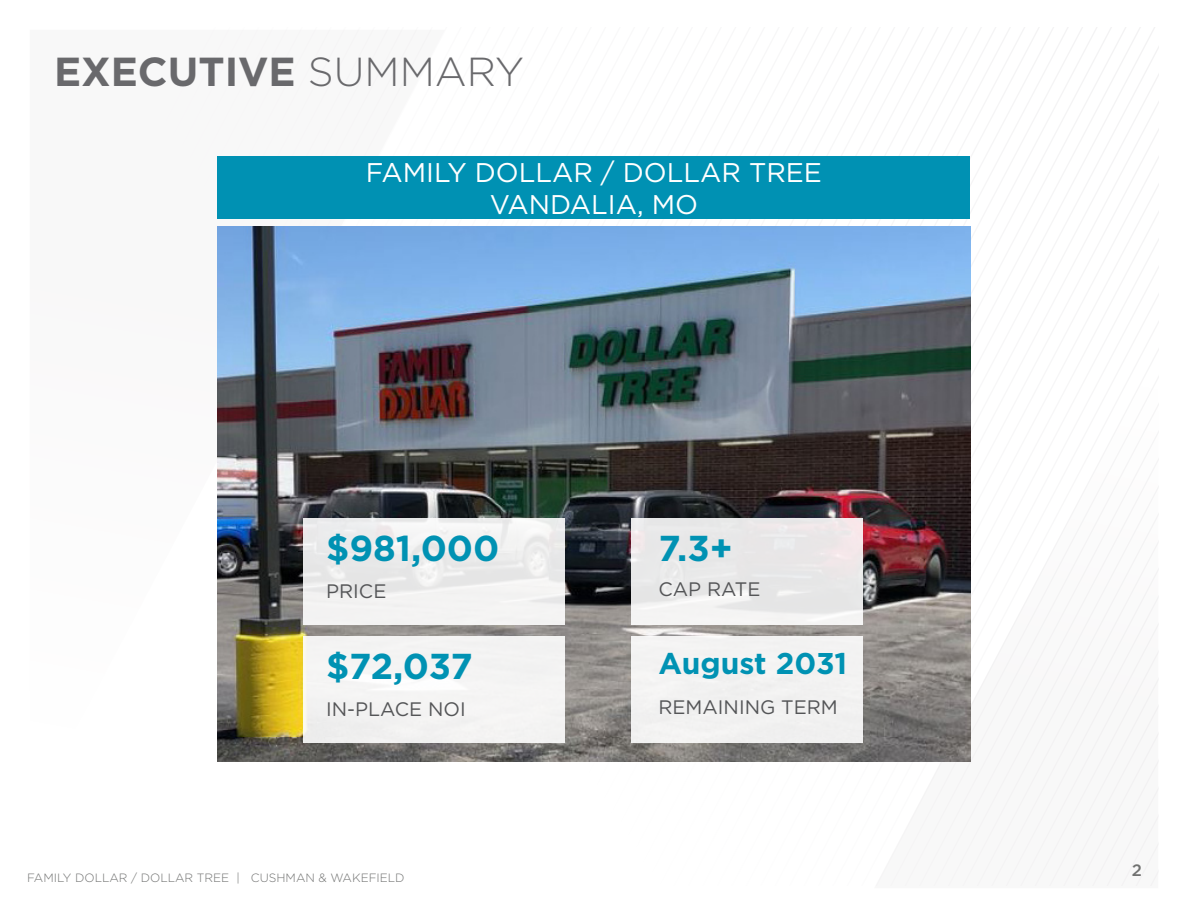
<style>
.page{position:relative;width:1188px;height:918px;background:#fff}
.page>*{position:absolute;margin:0;border:0;box-sizing:border-box;transform-origin:0 0}
.t1{font:700 40.5px "Gotham";color:#69696c}
.t2{font:700 36px "Gotham";color:#0092b3}
.t3{font:700 30px "Gotham";color:#0092b3}
.t4{font:27px "Gotham";color:#fff}
.t5{font:19.5px "Gotham";color:#545557}
.t6{font:500 16.5px "Gotham";color:#717271}
.t7{font:300 12px "Gotham";color:#717271}
.s1{font-weight:300}
</style>
<div class="page">
<svg style="left:893px;top:349px;width:265px;height:537px"></svg>
<img style="left:218px;top:227px;width:752px;height:535px">
<div style="left:303px;top:518px;width:262px;height:107px;background:#f1f1f1"></div>
<div style="left:303px;top:636px;width:262px;height:107px;background:#f4f3f3"></div>
<div style="left:631px;top:518px;width:231px;height:107px;background:linear-gradient(to right,#ebecec,#ebe8e9)"></div>
<div style="left:631px;top:636px;width:231px;height:107px;background:#f2f2f1"></div>
<div style="left:218px;top:156px;width:752px;height:63px;background:#0091b3"></div>
<p class="t1" style="left:54px;top:45px;width:472px">EXECUTIVE <span class="s1">SUMMARY</span></p>
<p class="t4" style="left:366px;top:155px;width:458px">FAMILY DOLLAR / DOLLAR TREE</p>
<p class="t4" style="left:490px;top:188px;width:210px">VANDALIA, MO</p>
<p class="t2" style="left:326px;top:524px;width:175px">$981,000</p>
<p class="t5" style="left:326px;top:579px;width:62px">PRICE</p>
<p class="t2" style="left:326px;top:643px;width:148px">$72,037</p>
<p class="t5" style="left:326px;top:697px;width:141px">IN-PLACE NOI</p>
<p class="t7" style="left:27px;top:870px;width:379px">FAMILY DOLLAR / DOLLAR TREE | CUSHMAN &amp; WAKEFIELD</p>
<p class="t2" style="left:658px;top:524px;width:76px">7.3+</p>
<p class="t5" style="left:658px;top:576px;width:104px">CAP RATE</p>
<p class="t3" style="left:658px;top:644px;width:190px">August 2031</p>
<p class="t5" style="left:658px;top:695px;width:181px">REMAINING TERM</p>
<h3 class="t6" style="left:1132px;top:859px;width:12px">2</h3>
</div>
